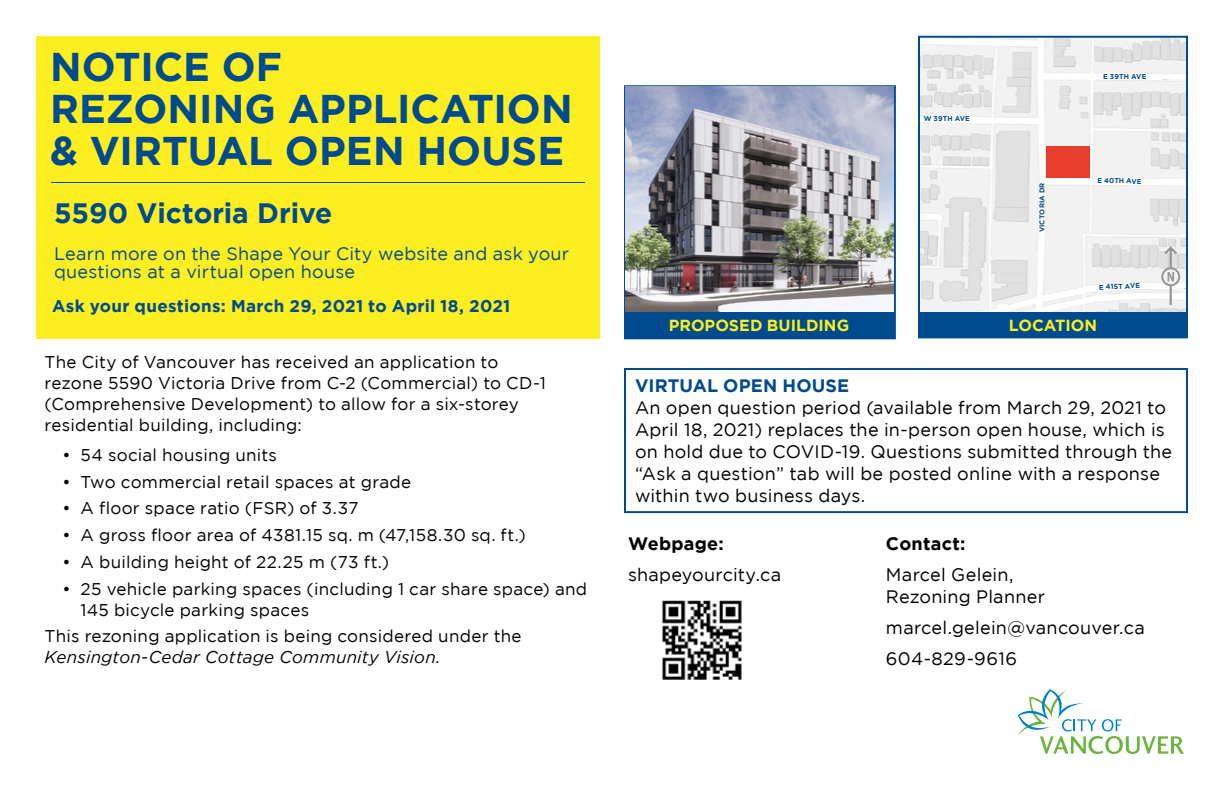
<style>
.page{position:relative;width:1224px;height:792px;background:#fff}
.page>*{position:absolute;margin:0;border:0;box-sizing:border-box;transform-origin:0 0}
.t1{font:700 40px/42px "Gotham";color:#004b8d}
.t2{font:700 28px "Gotham";letter-spacing:-.005em;color:#004b8d}
.t3{font:18px/22px "Gotham";letter-spacing:.015em;color:#000}
.t4{font:18px/18px "Gotham";letter-spacing:.015em;color:#004b8d}
.t5{font:700 18px "Gotham";letter-spacing:.015em;color:#000}
.t6{font:700 18px "Gotham";letter-spacing:.01em;color:#004b8d}
.t7{font:17px/21px "Gotham";letter-spacing:.015em;color:#000}
.t8{font:700 17px "Gotham";letter-spacing:.015em;color:#004b8d}
.t9{font:italic 17px "Gotham";letter-spacing:.01em;color:#000}
.t10{font:700 16px "Gotham";color:#fcee21}
.t11{font:700 7px "Gotham";letter-spacing:.015em;color:#004b8d}
</style>
<div class="page">
<div style="left:36px;top:36px;width:564px;height:302px;background:#fcee21"></div>
<hr style="left:51px;top:182px;width:534px;height:1px;background:#004b8d">
<svg style="left:1017px;top:689px;width:167px;height:65px"></svg>
<div style="left:918px;top:36px;width:270px;height:302px;border:2px solid #004b8d"></div>
<div style="left:624px;top:312px;width:270px;height:26px;background:#004b8d"></div>
<div style="left:918px;top:312px;width:270px;height:26px;background:#004b8d"></div>
<div style="left:624px;top:368px;width:564px;height:145px;border:2px solid #004b8d"></div>
<div style="left:1143px;top:301px;width:42px;height:11px;background:#e1e1e1"></div>
<img style="left:662px;top:600px;width:80px;height:80px">
<div style="left:624px;top:85px;width:272px;height:254px;border:2px solid #004b8d"></div>
<img style="left:920px;top:38px;width:266px;height:273px">
<div style="left:1047px;top:146px;width:43px;height:31px;background:#e63e2a"></div>
<img style="left:626px;top:87px;width:268px;height:225px">
<div style="left:1133px;top:179px;width:51px;height:5px;background:#fff"></div>
<svg style="left:1099px;top:283px;width:41px;height:8px"></svg>
<div style="left:997px;top:304px;width:11px;height:8px;background:#fff"></div>
<div style="left:1098px;top:178px;width:44px;height:7px;background:#fff"></div>
<svg style="left:1039px;top:232px;width:6px;height:23px"></svg>
<div style="left:1039px;top:183px;width:6px;height:49px;background:#fff"></div>
<div style="left:1131px;top:74px;width:52px;height:5px;background:#fff"></div>
<div style="left:1103px;top:73px;width:43px;height:6px;background:#fff"></div>
<div style="left:921px;top:117px;width:52px;height:5px;background:#fff"></div>
<div style="left:924px;top:116px;width:46px;height:6px;background:#fff"></div>
<div style="left:1172px;top:283px;width:14px;height:5px;background:#fff"></div>
<svg style="left:1161px;top:246px;width:19px;height:59px"></svg>
<div style="left:922px;top:39px;width:51px;height:5px;background:#fff"></div>
<h1 class="t1" style="left:50px;top:45px;width:524px">NOTICE OF<br>REZONING APPLICATION &amp; VIRTUAL OPEN HOUSE</h1>
<h2 class="t2" style="left:54px;top:197px;width:280px">5590 Victoria Drive</h2>
<p class="t4" style="left:54px;top:244px;width:517px">Learn more on the Shape Your City website and ask your questions at a virtual open house</p>
<p class="t8" style="left:52px;top:296px;width:460px">Ask your questions: March 29, 2021 to April 18, 2021</p>
<p class="t7" style="left:45px;top:351px;width:503px">The City of Vancouver has received an application to rezone 5590 Victoria Drive from C-2 (Commercial) to CD-1 (Comprehensive Development) to allow for a six-storey residential building, including:</p>
<p class="t7" style="left:63px;top:444px;width:216px">• 54 social housing units</p>
<p class="t7" style="left:63px;top:471px;width:350px">• Two commercial retail spaces at grade</p>
<p class="t7" style="left:63px;top:498px;width:298px">• A floor space ratio (FSR) of 3.37</p>
<p class="t7" style="left:63px;top:524px;width:465px">• A gross floor area of 4381.15 sq. m (47,158.30 sq. ft.)</p>
<p class="t7" style="left:63px;top:551px;width:328px">• A building height of 22.25 m (73 ft.)</p>
<p class="t7" style="left:81px;top:578px;width:508px;text-indent:-18px">• 25 vehicle parking spaces (including 1 car share space) and<br>145 bicycle parking spaces</p>
<p class="t7" style="left:45px;top:626px;width:478px">This rezoning application is being considered under the</p>
<p class="t9" style="left:45px;top:648px;width:397px">Kensington-Cedar Cottage Community Vision.</p>
<p class="t11" style="left:924px;top:115px;width:48px">W 39TH AVE</p>
<p class="t11" style="left:1038px;top:232px;width:51px;rotate:-90deg">VICTORIA DR</p>
<p class="t11" style="left:1103px;top:72px;width:45px">E 39TH AVE</p>
<p class="t11" style="left:1098px;top:177px;width:46px">E 40TH AVE</p>
<p class="t11" style="left:1099px;top:283px;width:42px;rotate:-3deg">E 41ST AVE</p>
<p class="t10" style="left:669px;top:316px;width:182px">PROPOSED BUILDING</p>
<p class="t10" style="left:1009px;top:316px;width:90px">LOCATION</p>
<p class="t6" style="left:635px;top:375px;width:216px">VIRTUAL OPEN HOUSE</p>
<p class="t3" style="left:635px;top:396px;width:539px">An open question period (available from March 29, 2021 to April 18, 2021) replaces the in-person open house, which is on hold due to COVID-19. Questions submitted through the “Ask a question” tab will be posted online with a response within two business days.</p>
<p class="t5" style="left:628px;top:533px;width:97px">Webpage:</p>
<p class="t3" style="left:628px;top:563px;width:155px">shapeyourcity.ca</p>
<p class="t5" style="left:886px;top:533px;width:81px">Contact:</p>
<p class="t3" style="left:886px;top:563px;width:161px">Marcel Gelein,<br>Rezoning Planner</p>
<p class="t3" style="left:886px;top:612px;width:260px;line-height:31px">marcel.gelein@vancouver.ca<br>604-829-9616</p>
</div>
